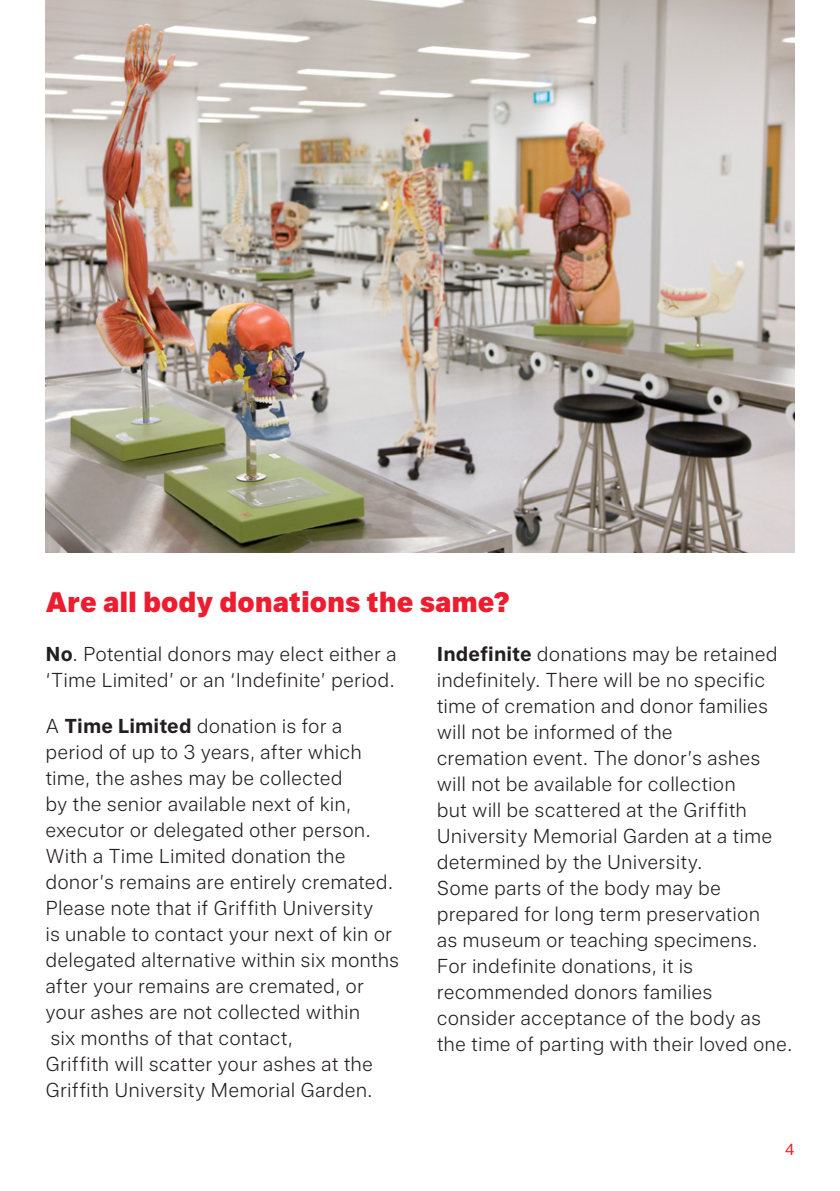
<style>
.page{position:relative;width:840px;height:1191px;background:#fff}
.page>*{position:absolute;margin:0;border:0;box-sizing:border-box;transform-origin:0 0}
.t1{font:800 28px "Griffith Sans Text";color:#ed1c2f}
.t2{font:300 20px/26px "Griffith Sans Text";letter-spacing:.005em;color:#231f20}
.t3{font:16px "Griffith Sans Text";color:#ed1d24}
.s1{font-weight:700}
</style>
<div class="page">
<img style="left:45px;top:0;width:748px;height:552px">
<h1 class="t1" style="left:45px;top:586px;width:466px">Are all body donations the same?</h1>
<p class="t2" style="left:45px;top:641px;width:352px"><span class="s1">No</span>. Potential donors may elect either a ‘Time Limited’ or an ‘Indefinite’ period.</p>
<p class="t2" style="left:45px;top:713px;width:355px">A <span class="s1">Time Limited</span> donation is for a period of up to 3 years, after which time, the ashes may be collected<br>by the senior available next of kin, executor or delegated other person.<br>With a Time Limited donation the donor’s remains are entirely cremated.<br>Please note that if Griffith University<br>is unable to contact your next of kin or delegated alternative within six months after your remains are cremated, or your ashes are not collected within<br>six months of that contact,<br>Griffith will scatter your ashes at the Griffith University Memorial Garden.</p>
<p class="t2" style="left:436px;top:641px;width:357px"><span class="s1">Indefinite</span> donations may be retained indefinitely. There will be no specific time of cremation and donor families will not be informed of the<br>cremation event. The donor’s ashes will not be available for collection<br>but will be scattered at the Griffith University Memorial Garden at a time determined by the University.<br>Some parts of the body may be prepared for long term preservation<br>as museum or teaching specimens.<br>For indefinite donations, it is recommended donors families consider acceptance of the body as the time of parting with their loved one.</p>
<p class="t3" style="left:784px;top:1140px;width:11px">4</p>
</div>
